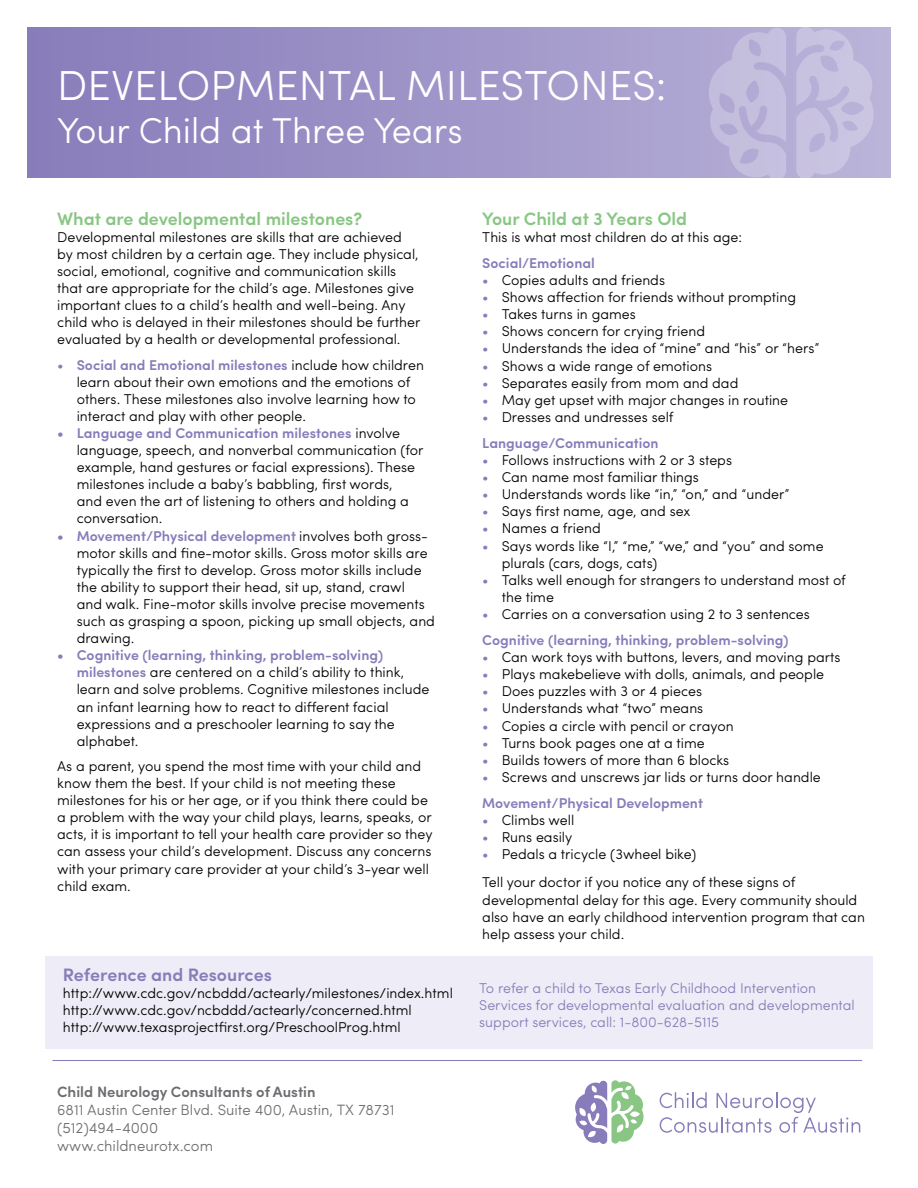
<style>
.page{position:relative;width:918px;height:1188px;background:#fff}
.page>*{position:absolute;margin:0;border:0;box-sizing:border-box;transform-origin:0 0}
.t1{font:300 42px "Sofia Pro";color:#fff}
.t2{font:300 36px "Sofia Pro";color:#fff}
.t3{font:600 18px "Sofia Pro";color:#89c684}
.t4{font:600 18px "Sofia Pro";color:#887dba}
.t5{font:300 15px/18px "Sofia Pro";color:#6d6e71}
.t6{font:600 15px "Sofia Pro";color:#6d6e71}
.t7{font:300 14.25px/17.1px "Sofia Pro";color:#000}
.t8{font:300 14.25px/17.1px "Sofia Pro";color:#887dba}
.t9{font:600 14.25px/26.1px "Sofia Pro";color:#887dba}
.s1{color:#887dba}
.s2{font-weight:600;color:#887dba}
.s3{font-weight:300}
.s4{font-weight:300;color:#000}
</style>
<div class="page">
<div style="left:45px;top:956px;width:828px;height:93px;background:#eeecf6"></div>
<svg style="left:27px;top:27px;width:864px;height:150px;background:#9c92c6"></svg>
<svg style="left:709px;top:28px;width:77px;height:150px;background:#bdb7da"></svg>
<svg style="left:796px;top:27px;width:78px;height:151px;background:#c2bcdd"></svg>
<svg style="left:660px;top:1092px;width:200px;height:41px"></svg>
<svg style="left:575px;top:1080px;width:69px;height:64px"></svg>
<hr style="left:52px;top:1060px;width:810px;height:1px;background:#887dba">
<h1 class="t1" style="left:57px;top:54px;width:611px">DEVELOPMENTAL MILESTONES:</h1>
<h2 class="t2" style="left:57px;top:104px;width:407px">Your Child at Three Years</h2>
<p class="t3" style="left:57px;top:205px;width:307px">What are developmental milestones?</p>
<p class="t7" style="left:57px;top:227px;width:365px">Developmental milestones are skills that are achieved by most children by a certain age. They include physical, social, emotional, cognitive and communication skills that are appropriate for the child’s age. Milestones give important clues to a child’s health and well-being. Any child who is delayed in their milestones should be further evaluated by a health or developmental professional.</p>
<p class="t7" style="left:77px;top:355px;width:349px;text-indent:-19px"><span class="s1">•</span> <span class="s2">Social and Emotional milestones</span> include how children learn about their own emotions and the emotions of others. These milestones also involve learning how to interact and play with other people.</p>
<p class="t7" style="left:77px;top:424px;width:348px;text-indent:-19px"><span class="s2">• Language and Communication milestones</span> involve language, speech, and nonverbal communication (for example, hand gestures or facial expressions). These milestones include a baby’s babbling, first words,<br>and even the art of listening to others and holding a conversation.</p>
<p class="t7" style="left:77px;top:526px;width:360px;text-indent:-19px"><span class="s2">• Movement/Physical development</span> involves both gross&shy;motor skills and fine-motor skills. Gross motor skills are typically the first to develop. Gross motor skills include the ability to support their head, sit up, stand, crawl<br>and walk. Fine-motor skills involve precise movements such as grasping a spoon, picking up small objects, and drawing.</p>
<p class="t7" style="left:77px;top:646px;width:354px;text-indent:-19px"><span class="s2">• Cognitive (learning, thinking, problem-solving) milestones</span> are centered on a child’s ability to think, learn and solve problems. Cognitive milestones include an infant learning how to react to different facial expressions and a preschooler learning to say the alphabet.</p>
<p class="t7" style="left:57px;top:757px;width:377px">As a parent, you spend the most time with your child and know them the best. If your child is not meeting these milestones for his or her age, or if you think there could be a problem with the way your child plays, learns, speaks, or acts, it is important to tell your health care provider so they can assess your child’s development. Discuss any concerns with your primary care provider at your child’s 3-year well child exam.</p>
<p class="t3" style="left:482px;top:205px;width:206px">Your Child at 3 Years Old</p>
<p class="t7" style="left:482px;top:227px;width:261px">This is what most children do at this age:</p>
<p class="t9" style="left:482px;top:249px;width:114px">Social/Emotional</p>
<p class="t7" style="left:482px;top:271px;width:184px"><span class="s1">•</span> Copies adults and friends</p>
<p class="t7" style="left:482px;top:288px;width:315px"><span class="s1">•</span> Shows affection for friends without prompting</p>
<p class="t7" style="left:482px;top:305px;width:155px"><span class="s1">•</span> Takes turns in games</p>
<p class="t7" style="left:482px;top:322px;width:224px"><span class="s1">•</span> Shows concern for crying friend</p>
<p class="t7" style="left:482px;top:339px;width:339px"><span class="s1">•</span> Understands the idea of “mine” and “his” or “hers”</p>
<p class="t7" style="left:482px;top:356px;width:231px"><span class="s1">•</span> Shows a wide range of emotions</p>
<p class="t7" style="left:482px;top:373px;width:258px"><span class="s1">•</span> Separates easily from mom and dad</p>
<p class="t7" style="left:482px;top:390px;width:307px"><span class="s1">•</span> May get upset with major changes in routine</p>
<p class="t7" style="left:482px;top:403px;width:193px;line-height:26.1px"><span class="s1">•</span> Dresses and undresses self<br><span class="s2">Language/Communication</span></p>
<p class="t7" style="left:482px;top:451px;width:251px"><span class="s1">•</span> Follows instructions with 2 or 3 steps</p>
<p class="t7" style="left:482px;top:468px;width:218px"><span class="s1">•</span> Can name most familiar things</p>
<p class="t7" style="left:482px;top:485px;width:309px"><span class="s1">•</span> Understands words like “in,” “on,” and “under”</p>
<p class="t7" style="left:482px;top:502px;width:210px"><span class="s1">•</span> Says first name, age, and sex</p>
<p class="t7" style="left:482px;top:519px;width:120px"><span class="s1">•</span> Names a friend</p>
<p class="t7" style="left:502px;top:536px;width:323px;text-indent:-19px"><span class="s1">•</span> Says words like “I,” “me,” “we,” and “you” and some plurals (cars, dogs, cats)</p>
<p class="t7" style="left:502px;top:570px;width:346px;text-indent:-19px"><span class="s1">•</span> Talks well enough for strangers to understand most of the time</p>
<p class="t9" style="left:482px;top:600px;width:329px"><span class="s3">•</span> <span class="s4">Carries on a conversation using 2 to 3 sentences<br></span>Cognitive (learning, thinking, problem-solving)</p>
<p class="t7" style="left:482px;top:648px;width:360px"><span class="s1">•</span> Can work toys with buttons, levers, and moving parts</p>
<p class="t7" style="left:482px;top:665px;width:343px"><span class="s1">•</span> Plays makebelieve with dolls, animals, and people</p>
<p class="t7" style="left:482px;top:682px;width:221px"><span class="s1">•</span> Does puzzles with 3 or 4 pieces</p>
<p class="t7" style="left:482px;top:699px;width:223px"><span class="s1">•</span> Understands what “two” means</p>
<p class="t7" style="left:482px;top:716px;width:253px"><span class="s1">•</span> Copies a circle with pencil or crayon</p>
<p class="t7" style="left:482px;top:733px;width:224px"><span class="s1">•</span> Turns book pages one at a time</p>
<p class="t7" style="left:482px;top:750px;width:249px"><span class="s1">•</span> Builds towers of more than 6 blocks</p>
<p class="t7" style="left:482px;top:763px;width:340px;line-height:26.1px"><span class="s1">•</span> Screws and unscrews jar lids or turns door handle<br><span class="s2">Movement/Physical Development</span></p>
<p class="t7" style="left:482px;top:811px;width:94px"><span class="s1">•</span> Climbs well</p>
<p class="t7" style="left:482px;top:828px;width:92px"><span class="s1">•</span> Runs easily</p>
<p class="t7" style="left:482px;top:839px;width:315px;line-height:28.2px"><span class="s1">•</span> Pedals a tricycle (3wheel bike)<br>Tell your doctor if you notice any of these signs of</p>
<p class="t7" style="left:482px;top:890px;width:384px">developmental delay for this age. Every community should also have an early childhood intervention program that can help assess your child.</p>
<p class="t4" style="left:63px;top:961px;width:210px">Reference and Resources</p>
<p class="t7" style="left:63px;top:984px;width:391px">http://www.cdc.gov/ncbddd/actearly/milestones/index.html http://www.cdc.gov/ncbddd/actearly/concerned.html http://www.texasprojectfirst.org/PreschoolProg.html</p>
<p class="t8" style="left:479px;top:978px;width:377px">To refer a child to Texas Early Childhood Intervention<br>Services for developmental evaluation and developmental support services, call: 1-800-628-5115</p>
<p class="t6" style="left:57px;top:1080px;width:260px">Child Neurology Consultants of Austin</p>
<p class="t5" style="left:57px;top:1099px;width:339px">6811 Austin Center Blvd. Suite 400, Austin, TX 78731 (512)494-4000<br>www.childneurotx.com</p>
</div>
